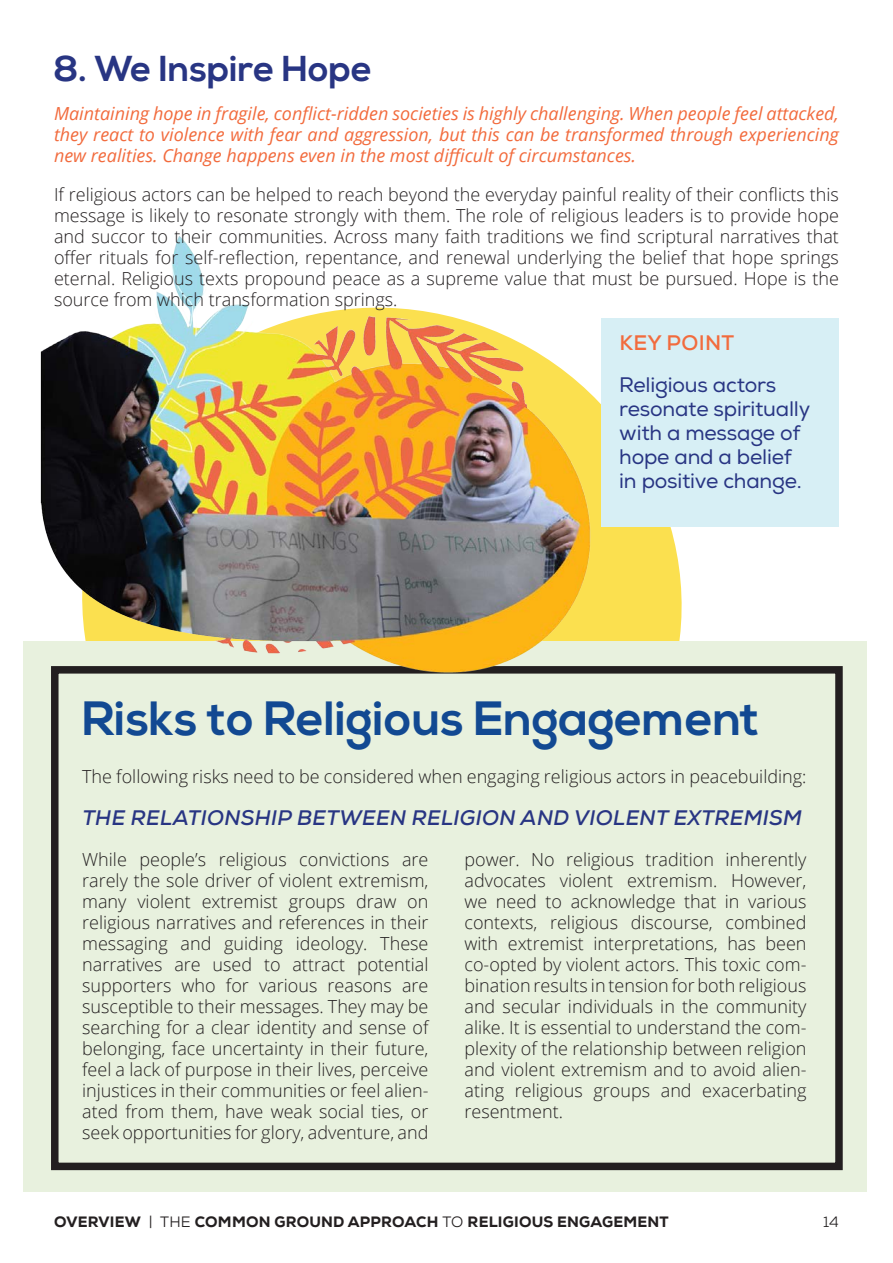
<style>
.page{position:relative;width:893px;height:1263px;background:#fff}
.page>*{position:absolute;margin:0;border:0;box-sizing:border-box;transform-origin:0 0}
.Heading_1{font:700 48px "Nexa";color:#124992}
.Heading_2{font:700 36px "Nexa";color:#283583}
.Key_points{font:21px/24px "Nexa";letter-spacing:-.01em;color:#283583}
.Heading_3_risks_sect{font:italic 700 21px "Nexa";letter-spacing:.015em;color:#283583}
.Heading_3_orange{font:700 21px "Nexa";letter-spacing:.015em;color:#f26b3d}
.t1{font:300 18px/21px "Open Sans";color:#231f20;text-align:justify}
.Pull_quote_text{font:italic 18px/21px "Open Sans";color:#f26b3d;text-align:justify}
.t2{font:800 15px "Nexa";letter-spacing:.015em;color:#231f20}
.t3{font:15px "Nexa";color:#231f20}
.s1{font-weight:400}
</style>
<div class="page">
<svg style="left:596px;top:399px;width:122px;height:242px;fill:#fbe04f"></svg>
<div style="left:23px;top:641px;width:844px;height:550px;background:#e8f1de"></div>
<div style="left:51px;top:666px;width:792px;height:504px;border:8px solid #231f20"></div>
<div style="left:601px;top:318px;width:238px;height:208px;background:#d7eff5"></div>
<img style="left:40px;top:236px;width:556px;height:463px">
<p class="Heading_2" style="left:54px;top:48px;width:320px">8. We Inspire Hope</p>
<p class="Pull_quote_text" style="left:54px;top:102px;width:786px">Maintaining hope in fragile, conflict-ridden societies is highly challenging. When people feel attacked, they react to violence with fear and aggression, but this can be transformed through experiencing new realities. Change happens even in the most difficult of circumstances.</p>
<p class="t1" style="left:54px;top:184px;width:786px">If religious actors can be helped to reach beyond the everyday painful reality of their conflicts this message is likely to resonate strongly with them. The role of religious leaders is to provide hope and succor to their communities. Across many faith traditions we find scriptural narratives that offer rituals for self-reflection, repentance, and renewal underlying the belief that hope springs eternal. Religious texts propound peace as a supreme value that must be pursued. Hope is the source from which transformation springs.</p>
<p class="Heading_3_orange" style="left:619px;top:330px;width:116px">KEY POINT</p>
<p class="Key_points" style="left:619px;top:374px;width:193px">Religious actors resonate spiritually with a message of hope and a belief in positive change.</p>
<p class="Heading_1" style="left:82px;top:691px;width:679px">Risks to Religious Engagement</p>
<p class="t1" style="left:82px;top:765px;width:726px">The following risks need to be considered when engaging religious actors in peacebuilding:</p>
<p class="Heading_3_risks_sect" style="left:82px;top:804px;width:721px">THE RELATIONSHIP BETWEEN RELIGION AND VIOLENT EXTREMISM</p>
<p class="t1" style="left:82px;top:848px;width:348px">While people’s religious convictions are rarely the sole driver of violent extremism, many violent extremist groups draw on religious narratives and references in their messaging and guiding ideology. These narratives are used to attract potential supporters who for various reasons are susceptible to their messages. They may be searching for a clear identity and sense of belonging, face uncertainty in their future, feel a lack of purpose in their lives, perceive injustices in their communities or feel alien&shy;ated from them, have weak social ties, or seek opportunities for glory, adventure, and</p>
<p class="t1" style="left:464px;top:848px;width:344px">power. No religious tradition inherently advocates violent extremism. However, we need to acknowledge that in various contexts, religious discourse, combined with extremist interpretations, has been co-opted by violent actors. This toxic com&shy;bination results in tension for both religious and secular individuals in the community alike. It is essential to understand the com&shy;plexity of the relationship between religion and violent extremism and to avoid alien&shy;ating religious groups and exacerbating resentment.</p>
<p class="t2" style="left:54px;top:1212px;width:616px">OVERVIEW <span class="s1">| THE</span> COMMON GROUND APPROACH <span class="s1">TO</span> RELIGIOUS ENGAGEMENT</p>
<p class="t3" style="left:823px;top:1212px;width:17px">14</p>
</div>
